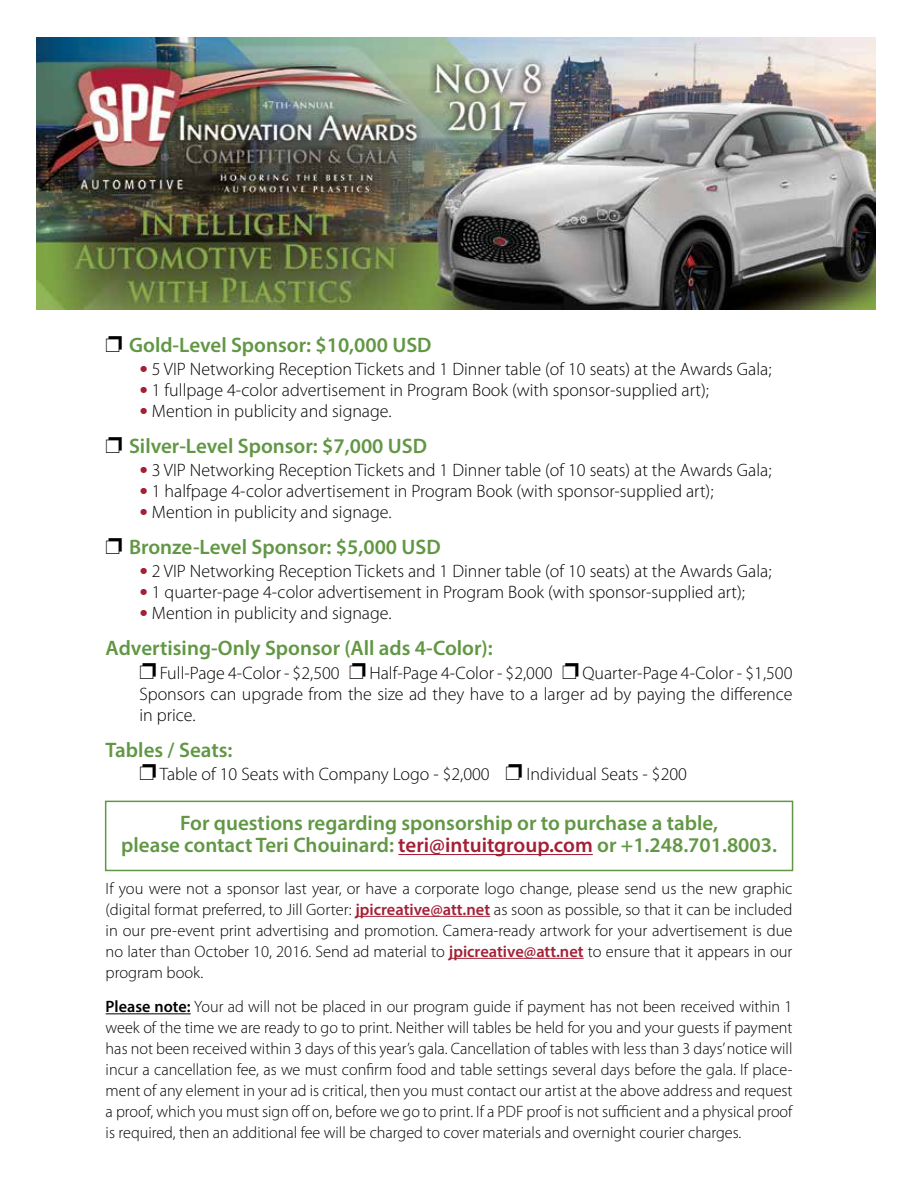
<style>
.page{position:relative;width:918px;height:1188px;background:#fff}
.page>*{position:absolute;margin:0;border:0;box-sizing:border-box;transform-origin:0 0}
.t1{font:600 21px/22.5px "Myriad Pro";color:#619744;text-align:center}
.t2{font:300 18px/21px "Myriad Pro";color:#000;text-align:justify}
.t3{font:300 16.5px/21px "Myriad Pro";color:#000;text-align:justify}
.s1{font-size:34.5px;color:#a41f35}
.s2{color:#a41f35}
.s3{font-weight:600;color:#a41f35}
.s4{font-weight:600}
</style>
<div class="page">
<hr style="left:398px;top:854px;width:195px;height:1px;background:#a41f35">
<hr style="left:355px;top:916px;width:135px;height:1px;background:#a41f35">
<hr style="left:449px;top:958px;width:135px;height:1px;background:#a41f35">
<hr style="left:106px;top:1013px;width:85px;height:1px;background:#000">
<img style="left:37px;top:37px;width:838px;height:272px">
<div style="left:105px;top:801px;width:688px;height:70px;border:2px solid #619744"></div>
<p class="t1" style="left:129px;top:333px;width:304px">Gold-Level Sponsor: $10,000 USD</p>
<p class="t2" style="left:139px;top:358px;width:634px"><span class="s1">•</span> 5 VIP Networking Reception Tickets and 1 Dinner table (of 10 seats) at the Awards Gala;</p>
<p class="t2" style="left:139px;top:379px;width:571px"><span class="s1">•</span> 1 fullpage 4-color advertisement in Program Book (with sponsor-supplied art);</p>
<p class="t2" style="left:139px;top:400px;width:254px"><span class="s1">•</span> Mention in publicity and signage.</p>
<p class="t1" style="left:129px;top:434px;width:300px">Silver-Level Sponsor: $7,000 USD</p>
<p class="t2" style="left:139px;top:460px;width:634px"><span class="s1">•</span> 3 VIP Networking Reception Tickets and 1 Dinner table (of 10 seats) at the Awards Gala;</p>
<p class="t2" style="left:139px;top:481px;width:576px"><span class="s1">•</span> 1 halfpage 4-color advertisement in Program Book (with sponsor-supplied art);</p>
<p class="t2" style="left:139px;top:502px;width:254px"><span class="s1">•</span> Mention in publicity and signage.</p>
<p class="t1" style="left:129px;top:535px;width:313px">Bronze-Level Sponsor: $5,000 USD</p>
<p class="t2" style="left:139px;top:561px;width:634px"><span class="s1">•</span> 2 VIP Networking Reception Tickets and 1 Dinner table (of 10 seats) at the Awards Gala;</p>
<p class="t2" style="left:139px;top:582px;width:607px"><span class="s1">•</span> 1 quarter-page 4-color advertisement in Program Book (with sponsor-supplied art);</p>
<p class="t2" style="left:139px;top:603px;width:254px"><span class="s1">•</span> Mention in publicity and signage.</p>
<p class="t1" style="left:106px;top:637px;width:389px">Advertising-Only Sponsor (All ads 4-Color):</p>
<p class="t2" style="left:160px;top:662px;width:182px">Full-Page 4-Color - $2,500</p>
<p class="t2" style="left:369px;top:662px;width:185px">Half-Page 4-Color - $2,000</p>
<p class="t2" style="left:139px;top:662px;width:655px;text-indent:443px">Quarter-Page 4-Color - $1,500<br>Sponsors can upgrade from the size ad they have to a larger ad by paying the difference in price.</p>
<p class="t1" style="left:106px;top:738px;width:128px">Tables / Seats:</p>
<p class="t2" style="left:160px;top:763px;width:331px">Table of 10 Seats with Company Logo - $2,000</p>
<p class="t2" style="left:527px;top:763px;width:162px">Individual Seats - $200</p>
<p class="t1" style="left:121px;top:811px;width:657px">For questions regarding sponsorship or to purchase a table,<br>please contact Teri Chouinard: <span class="s2">teri@intuitgroup.com</span> or +1.248.701.8003.</p>
<p class="t3" style="left:106px;top:878px;width:689px">If you were not a sponsor last year, or have a corporate logo change, please send us the new graphic (digital format preferred, to Jill Gorter: <span class="s3">jpicreative@att.net</span> as soon as possible, so that it can be included in our pre-event print advertising and promotion. Camera-ready artwork for your advertisement is due no later than October 10, 2016. Send ad material to <span class="s3">jpicreative@att.net</span> to ensure that it appears in our program book.</p>
<p class="t3" style="left:106px;top:996px;width:688px"><span class="s4">Please note:</span> Your ad will not be placed in our program guide if payment has not been received within 1 week of the time we are ready to go to print. Neither will tables be held for you and your guests if payment has not been received within 3 days of this year’s gala. Cancellation of tables with less than 3 days’ notice will incur a cancellation fee, as we must confirm food and table settings several days before the gala. If place&shy;ment of any element in your ad is critical, then you must contact our artist at the above address and request a proof, which you must sign off on, before we go to print. If a PDF proof is not sufficient and a physical proof is required, then an additional fee will be charged to cover materials and overnight courier charges.</p>
</div>
